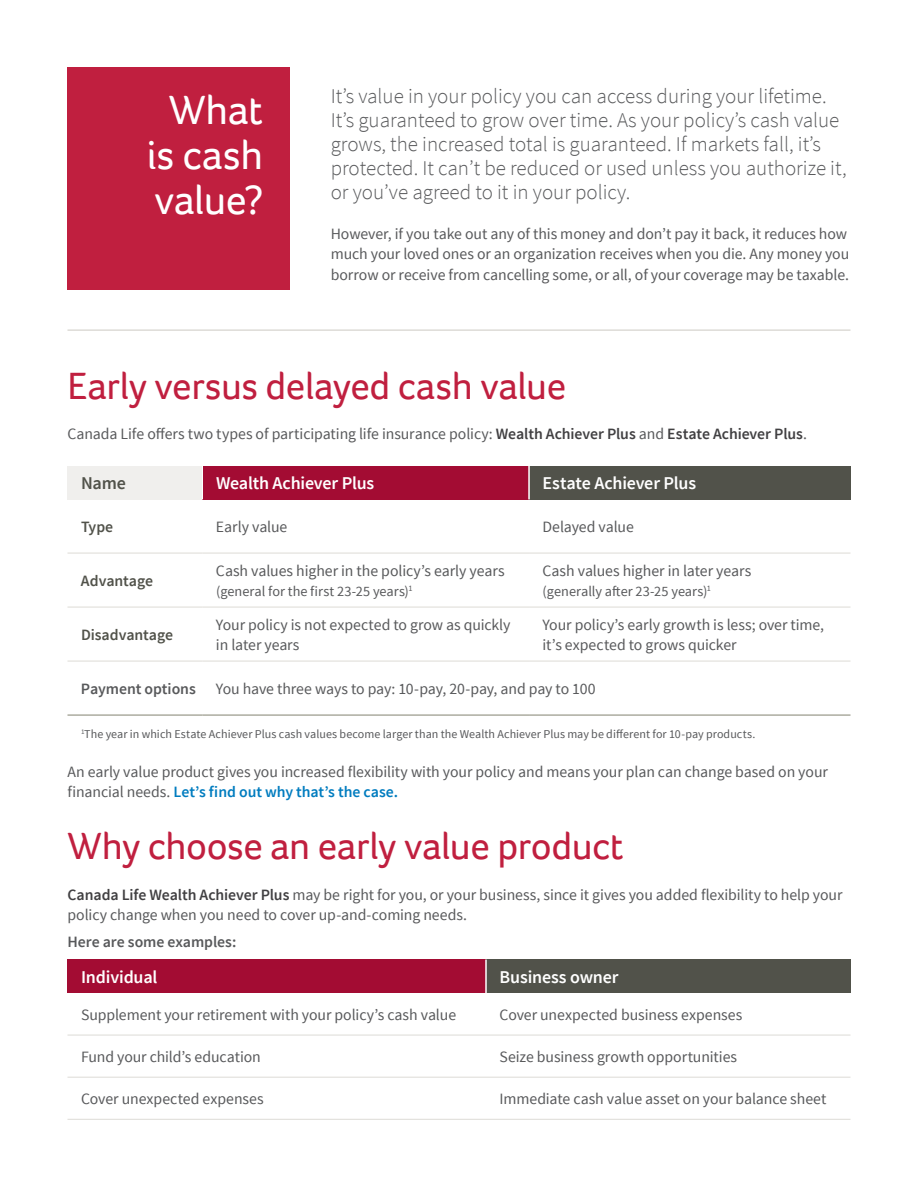
<style>
.page{position:relative;width:918px;height:1188px;background:#fff}
.page>*{position:absolute;margin:0;border:0;box-sizing:border-box;transform-origin:0 0}
.t1{font:42px/45px "Foco";letter-spacing:-.01em;color:#fff;text-align:center}
.t2{font:39px "Foco";letter-spacing:-.01em;color:#c01f3f}
.t3{font:300 21px/24px "Source Sans Pro";color:#58595b}
.t4{font:600 18px "Source Sans Pro";letter-spacing:-.01em;color:#fff}
.t5{font:600 18px "Source Sans Pro";color:#51524a}
.t6{font:15.75px/20.2px "Source Sans Pro";letter-spacing:-.005em;color:#58595b}
.t7{font:600 15.75px "Source Sans Pro";letter-spacing:-.005em;color:#58595b}
.t8{font:600 15.75px "Source Sans Pro";letter-spacing:-.005em;color:#51524a}
.t9{font:14.25px "Source Sans Pro";color:#58595b}
.t10{font:12px "Source Sans Pro";letter-spacing:.005em;color:#58595b}
.s1{font-weight:600;color:#414042}
.s2{font-weight:600;color:#007cbf}
</style>
<div class="page">
<hr style="left:68px;top:329px;width:782px;height:2px;background:#dddbd6">
<div style="left:68px;top:68px;width:222px;height:222px;background:#c01f3f"></div>
<div style="left:68px;top:466px;width:134px;height:33px;background:#f0efed"></div>
<div style="left:202px;top:466px;width:327px;height:33px;background:#a30c33"></div>
<div style="left:529px;top:466px;width:321px;height:33px;background:#51524a"></div>
<hr style="left:202px;top:466px;width:1px;height:33px;background:#fff">
<hr style="left:202px;top:553px;width:327px;height:1px;background:#dddbd6">
<hr style="left:529px;top:553px;width:321px;height:1px;background:#dddbd6">
<hr style="left:202px;top:607px;width:327px;height:1px;background:#dddbd6">
<hr style="left:529px;top:607px;width:321px;height:1px;background:#dddbd6">
<hr style="left:528px;top:466px;width:2px;height:33px;background:#fff">
<hr style="left:68px;top:553px;width:134px;height:1px;background:#dddbd6">
<hr style="left:68px;top:607px;width:134px;height:1px;background:#dddbd6">
<hr style="left:68px;top:661px;width:134px;height:1px;background:#dddbd6">
<hr style="left:202px;top:661px;width:327px;height:1px;background:#dddbd6">
<hr style="left:529px;top:661px;width:321px;height:1px;background:#dddbd6">
<hr style="left:68px;top:715px;width:134px;height:1px;background:#838371">
<hr style="left:202px;top:715px;width:327px;height:1px;background:#838371">
<hr style="left:529px;top:715px;width:321px;height:1px;background:#838371">
<div style="left:68px;top:960px;width:418px;height:33px;background:#a30c33"></div>
<div style="left:486px;top:960px;width:364px;height:33px;background:#51524a"></div>
<hr style="left:485px;top:960px;width:2px;height:33px;background:#fff">
<hr style="left:68px;top:1035px;width:418px;height:1px;background:#dddbd6">
<hr style="left:486px;top:1035px;width:364px;height:1px;background:#dddbd6">
<hr style="left:68px;top:1077px;width:418px;height:1px;background:#dddbd6">
<hr style="left:486px;top:1077px;width:364px;height:1px;background:#dddbd6">
<hr style="left:68px;top:1119px;width:418px;height:1px;background:#dddbd6">
<hr style="left:486px;top:1119px;width:364px;height:1px;background:#dddbd6">
<h1 class="t1" style="left:147px;top:87px;width:118px">What is cash value?</h1>
<p class="t3" style="left:331px;top:84px;width:517px">It’s value in your policy you can access during your lifetime.<br>It’s guaranteed to grow over time. As your policy’s cash value grows, the increased total is guaranteed. If markets fall, it’s protected. It can’t be reduced or used unless you authorize it, or you’ve agreed to it in your policy.</p>
<p class="t6" style="left:331px;top:224px;width:520px">However, if you take out any of this money and don’t pay it back, it reduces how much your loved ones or an organization receives when you die. Any money you borrow or receive from cancelling some, or all, of your coverage may be taxable.</p>
<h2 class="t2" style="left:68px;top:360px;width:500px">Early versus delayed cash value</h2>
<p class="t6" style="left:68px;top:424px;width:741px">Canada Life offers two types of participating life insurance policy: <span class="s1">Wealth Achiever Plus</span> and <span class="s1">Estate Achiever Plus</span>.</p>
<p class="t5" style="left:81px;top:472px;width:46px">Name</p>
<p class="t4" style="left:216px;top:472px;width:160px">Wealth Achiever Plus</p>
<p class="t4" style="left:543px;top:472px;width:155px">Estate Achiever Plus</p>
<p class="t8" style="left:81px;top:517px;width:34px">Type</p>
<p class="t6" style="left:216px;top:517px;width:73px">Early value</p>
<p class="t6" style="left:543px;top:517px;width:93px">Delayed value</p>
<p class="t8" style="left:81px;top:571px;width:74px">Advantage</p>
<p class="t6" style="left:543px;top:561px;width:210px">Cash values higher in later years</p>
<p class="t9" style="left:543px;top:582px;width:170px">(generally after 23-25 years)<sup>1</sup></p>
<p class="t6" style="left:216px;top:561px;width:290px">Cash values higher in the policy’s early years</p>
<p class="t9" style="left:216px;top:582px;width:198px">(general for the first 23-25 years)<sup>1</sup></p>
<p class="t8" style="left:81px;top:625px;width:94px">Disadvantage</p>
<p class="t6" style="left:216px;top:615px;width:296px">Your policy is not expected to grow as quickly in later years</p>
<p class="t6" style="left:543px;top:615px;width:283px">Your policy’s early growth is less; over time, it’s expected to grows quicker</p>
<p class="t7" style="left:81px;top:679px;width:116px">Payment options</p>
<p class="t6" style="left:216px;top:679px;width:381px">You have three ways to pay: 10-pay, 20-pay, and pay to 100</p>
<p class="t10" style="left:81px;top:726px;width:676px"><sup>1</sup>The year in which Estate Achiever Plus cash values become larger than the Wealth Achiever Plus may be different for 10-pay products.</p>
<p class="t6" style="left:68px;top:761px;width:762px">An early value product gives you increased flexibility with your policy and means your plan can change based on your financial needs. <span class="s2">Let’s find out why that’s the case.</span></p>
<h2 class="t2" style="left:68px;top:820px;width:558px">Why choose an early value product</h2>
<p class="t6" style="left:68px;top:884px;width:776px"><span class="s1">Canada Life Wealth Achiever Plus</span> may be right for you, or your business, since it gives you added flexibility to help your policy change when you need to cover up-and-coming needs.</p>
<p class="t7" style="left:68px;top:932px;width:170px">Here are some examples:</p>
<p class="t4" style="left:81px;top:966px;width:78px">Individual</p>
<p class="t4" style="left:500px;top:966px;width:121px">Business owner</p>
<p class="t6" style="left:81px;top:1005px;width:377px">Supplement your retirement with your policy’s cash value</p>
<p class="t6" style="left:499px;top:1005px;width:244px">Cover unexpected business expenses</p>
<p class="t6" style="left:81px;top:1047px;width:181px">Fund your child’s education</p>
<p class="t6" style="left:499px;top:1047px;width:239px">Seize business growth opportunities</p>
<p class="t6" style="left:81px;top:1089px;width:184px">Cover unexpected expenses</p>
<p class="t6" style="left:499px;top:1089px;width:328px">Immediate cash value asset on your balance sheet</p>
</div>
